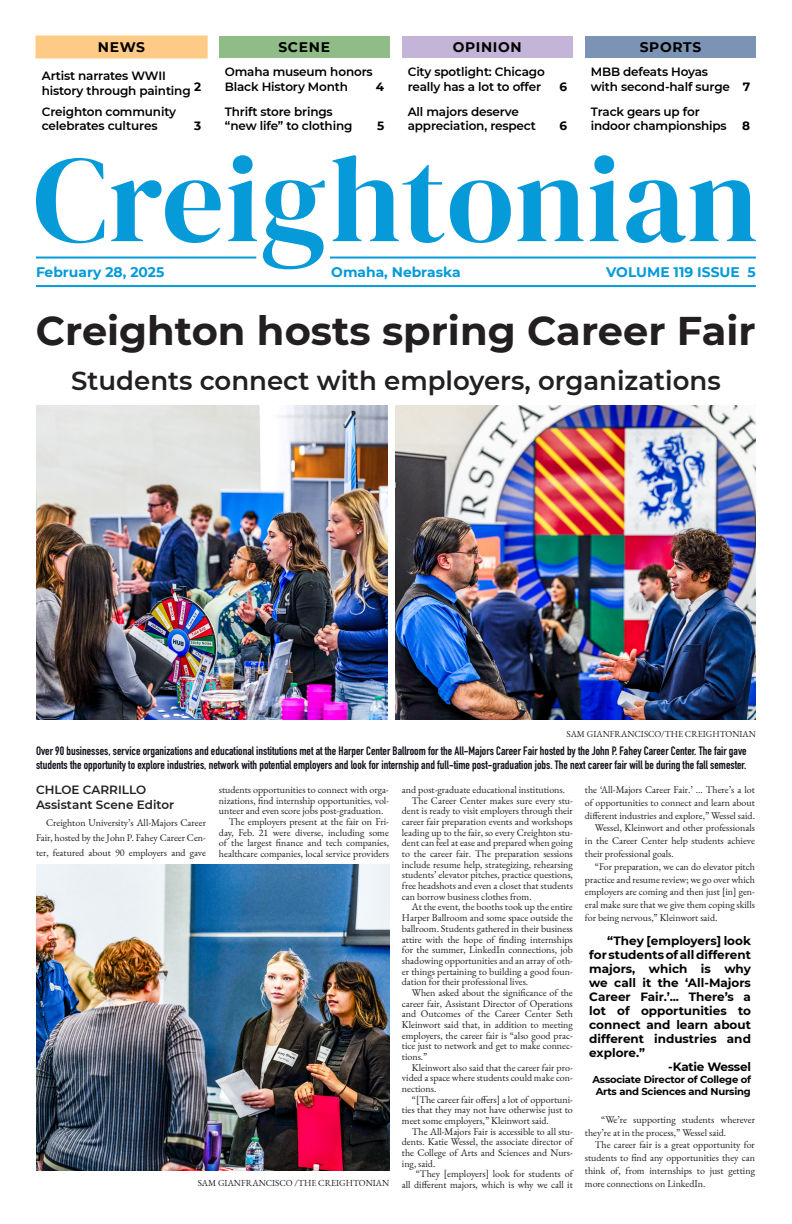
<style>
.page{position:relative;width:792px;height:1224px;background:#fff}
.page>*{position:absolute;margin:0;border:0;box-sizing:border-box;transform-origin:0 0}
.t1{font:700 40px "Montserrat";color:#231f20}
.t2{font:600 26px "Montserrat";color:#231f20}
.t3{font:700 13.9px "Montserrat";color:#009ada}
.t4{font:700 13.9px "Montserrat";letter-spacing:.05em;color:#000}
.t5{font:700 12px/14.4px "DIN Condensed";color:#100d17}
.t6{font:600 12px/14.4px "Montserrat";letter-spacing:-.01em;color:#000}
.t7{font:700 12px/14px "Montserrat";color:#040503;text-align:justify}
.t8{font:600 12px "Montserrat";color:#231f20}
.t9{font:700 12px "Montserrat";letter-spacing:-.02em;color:#040503}
.t10{font:700 12px "Montserrat";color:#000}
.t11{font:10px/10.7px "EB Garamond";color:#231f20;text-align:justify}
.t12{font:700 10px/12px "Montserrat";letter-spacing:-.02em;color:#040503;text-align:center}
.t13{font:9px "EB Garamond";color:#231f20}
.s1{font-weight:700}
</style>
<div class="page">
<hr style="left:36px;top:257px;width:220px;height:2px;background:#069ad9">
<hr style="left:330px;top:257px;width:426px;height:2px;background:#069ad9">
<svg style="left:36px;top:158px;width:68px;height:85px"></svg>
<svg style="left:111px;top:180px;width:110px;height:63px"></svg>
<svg style="left:228px;top:155px;width:29px;height:86px"></svg>
<svg style="left:263px;top:180px;width:62px;height:89px"></svg>
<svg style="left:333px;top:155px;width:178px;height:88px"></svg>
<svg style="left:517px;top:180px;width:67px;height:61px"></svg>
<svg style="left:590px;top:155px;width:29px;height:86px"></svg>
<svg style="left:626px;top:180px;width:130px;height:63px"></svg>
<hr style="left:36px;top:285px;width:720px;height:2px;background:#069ad9">
<div style="left:36px;top:36px;width:172px;height:22px;background:#fdcb86"></div>
<div style="left:219px;top:36px;width:171px;height:22px;background:#8fbc87"></div>
<div style="left:402px;top:36px;width:171px;height:22px;background:#c3b4d8"></div>
<div style="left:585px;top:36px;width:171px;height:22px;background:#7b94b5"></div>
<img style="left:396px;top:405px;width:360px;height:315px">
<img style="left:36px;top:865px;width:354px;height:306px">
<img style="left:36px;top:405px;width:351px;height:315px">
<h3 class="t4" style="left:98px;top:37px;width:49px">NEWS</h3>
<h3 class="t4" style="left:278px;top:37px;width:53px">SCENE</h3>
<h3 class="t4" style="left:453px;top:37px;width:71px">OPINION</h3>
<h3 class="t4" style="left:640px;top:37px;width:63px">SPORTS</h3>
<p class="t6" style="left:42px;top:68px;width:161px">Artist narrates WWII history through painting <sup>2</sup></p>
<p class="t6" style="left:42px;top:104px;width:136px">Creighton community celebrates cultures</p>
<p class="t6" style="left:408px;top:64px;width:139px">City spotlight: Chicago really has a lot to offer</p>
<p class="t6" style="left:591px;top:64px;width:161px">MBB defeats Hoyas<br>with second-half surge <span class="s1">7</span></p>
<p class="t6" style="left:591px;top:104px;width:138px">Track gears up for indoor championships</p>
<p class="t6" style="left:225px;top:64px;width:150px">Omaha museum honors<br>Black History Month</p>
<p class="t10" style="left:560px;top:78px;width:9px">6</p>
<p class="t10" style="left:376px;top:78px;width:10px">4</p>
<p class="t6" style="left:225px;top:104px;width:129px">Thrift store brings “new life” to clothing</p>
<p class="t6" style="left:408px;top:104px;width:130px">All majors deserve appreciation, respect</p>
<p class="t10" style="left:560px;top:117px;width:9px">6</p>
<p class="t10" style="left:742px;top:117px;width:9px">8</p>
<p class="t10" style="left:194px;top:117px;width:9px">3</p>
<p class="t10" style="left:377px;top:117px;width:9px">5</p>
<h3 class="t3" style="left:36px;top:262px;width:130px">February 28, 2025</h3>
<h3 class="t3" style="left:331px;top:262px;width:131px">Omaha, Nebraska</h3>
<h3 class="t3" style="left:606px;top:262px;width:151px">VOLUME 119 ISSUE 5</h3>
<p class="t1" style="left:36px;top:302px;width:721px">Creighton hosts spring Career Fair</p>
<p class="t2" style="left:71px;top:362px;width:651px">Students connect with employers, organizations</p>
<p class="t13" style="left:567px;top:728px;width:191px">SAM GIANFRANCISCO/THE CREIGHTONIAN</p>
<p class="t5" style="left:36px;top:743px;width:712px">Over 90 businesses, service organizations and educational institutions met at the Harper Center Ballroom for the All-Majors Career Fair hosted by the John P. Fahey Career Center. The fair gave students the opportunity to explore industries, network with potential employers and look for internship and full-time post-graduation jobs. The next career fair will be during the fall semester.</p>
<p class="t8" style="left:36px;top:782px;width:112px">CHLOE CARRILLO</p>
<p class="t8" style="left:36px;top:797px;width:140px">Assistant Scene Editor</p>
<p class="t11" style="left:36px;top:815px;width:172px;line-height:15.2px;text-indent:10px">Creighton University’s All-Majors Career Fair, hosted by the John P. Fahey Career Cen&shy;ter, featured about 90 employers and gave</p>
<p class="t11" style="left:219px;top:784px;width:172px">students opportunities to connect with orga&shy;nizations, find internship opportunities, vol&shy;unteer and even score jobs post-graduation.</p>
<p class="t11" style="left:219px;top:816px;width:172px;text-indent:10px">The employers present at the fair on Fri&shy;day, Feb. 21 were diverse, including some of the largest finance and tech companies, healthcare companies, local service providers</p>
<p class="t13" style="left:198px;top:1177px;width:193px">SAM GIANFRANCISCO /THE CREIGHTONIAN</p>
<p class="t11" style="left:402px;top:784px;width:165px">and post-graduate educational institutions.</p>
<p class="t11" style="left:402px;top:795px;width:172px;text-indent:10px">The Career Center makes sure every stu&shy;dent is ready to visit employers through their career fair preparation events and workshops leading up to the fair, so every Creighton stu&shy;dent can feel at ease and prepared when going to the career fair. The preparation sessions include resume help, strategizing, rehearsing students’ elevator pitches, practice questions, free headshots and even a closet that students can borrow business clothes from.</p>
<p class="t11" style="left:402px;top:902px;width:172px;text-indent:10px">At the event, the booths took up the entire Harper Ballroom and some space outside the ballroom. Students gathered in their business attire with the hope of finding internships for the summer, LinkedIn connections, job shadowing opportunities and an array of oth&shy;er things pertaining to building a good foun&shy;dation for their professional lives.</p>
<p class="t11" style="left:402px;top:987px;width:172px;text-indent:10px">When asked about the significance of the career fair, Assistant Director of Operations and Outcomes of the Career Center Seth Kleinwort said that, in addition to meeting employers, the career fair is “also good prac&shy;tice just to network and get to make connec&shy;tions.”</p>
<p class="t11" style="left:402px;top:1062px;width:172px;text-indent:10px">Kleinwort also said that the career fair pro&shy;vided a space where students could make con&shy;nections.</p>
<p class="t11" style="left:402px;top:1094px;width:172px;text-indent:10px">“[The career fair offers] a lot of opportuni&shy;ties that they may not have otherwise just to meet some employers,” Kleinwort said.</p>
<p class="t11" style="left:402px;top:1126px;width:172px;text-indent:10px">The All-Majors Fair is accessible to all stu&shy;dents. Katie Wessel, the associate director of the College of Arts and Sciences and Nurs&shy;ing, said.</p>
<p class="t11" style="left:402px;top:1169px;width:172px;text-align:right">“They [employers] look for students of<br>all different majors, which is why we call it</p>
<p class="t11" style="left:585px;top:783px;width:172px;line-height:12.8px">the ‘All-Majors Career Fair.’ ... There’s a lot of opportunities to connect and learn about different industries and explore,” Wessel said.</p>
<p class="t11" style="left:585px;top:822px;width:172px;line-height:12.8px;text-indent:10px">Wessel, Kleinwort and other professionals in the Career Center help students achieve their professional goals.</p>
<p class="t11" style="left:585px;top:860px;width:172px;line-height:12.8px;text-indent:10px">“For preparation, we can do elevator pitch practice and resume review; we go over which employers are coming and then just [in] gen&shy;eral make sure that we give them coping skills for being nervous,” Kleinwort said.</p>
<p class="t7" style="left:589px;top:933px;width:163px;text-indent:18px">“They [employers] look for students of all different majors, which is why we call it the ‘All-Majors Career Fair.’... There’s a lot of opportunities to connect and learn about different industries and explore.”</p>
<p class="t9" style="left:668px;top:1058px;width:84px">-Katie Wessel</p>
<p class="t12" style="left:592px;top:1073px;width:160px">Associate Director of College of<br>Arts and Sciences and Nursing</p>
<p class="t11" style="left:585px;top:1113px;width:172px;line-height:12.8px;text-indent:16px">“We’re supporting students wherever they’re at in the process,” Wessel said.</p>
<p class="t11" style="left:585px;top:1139px;width:172px;line-height:12.8px;text-indent:10px">The career fair is a great opportunity for students to find any opportunities they can think of, from internships to just getting more connections on LinkedIn.</p>
</div>
